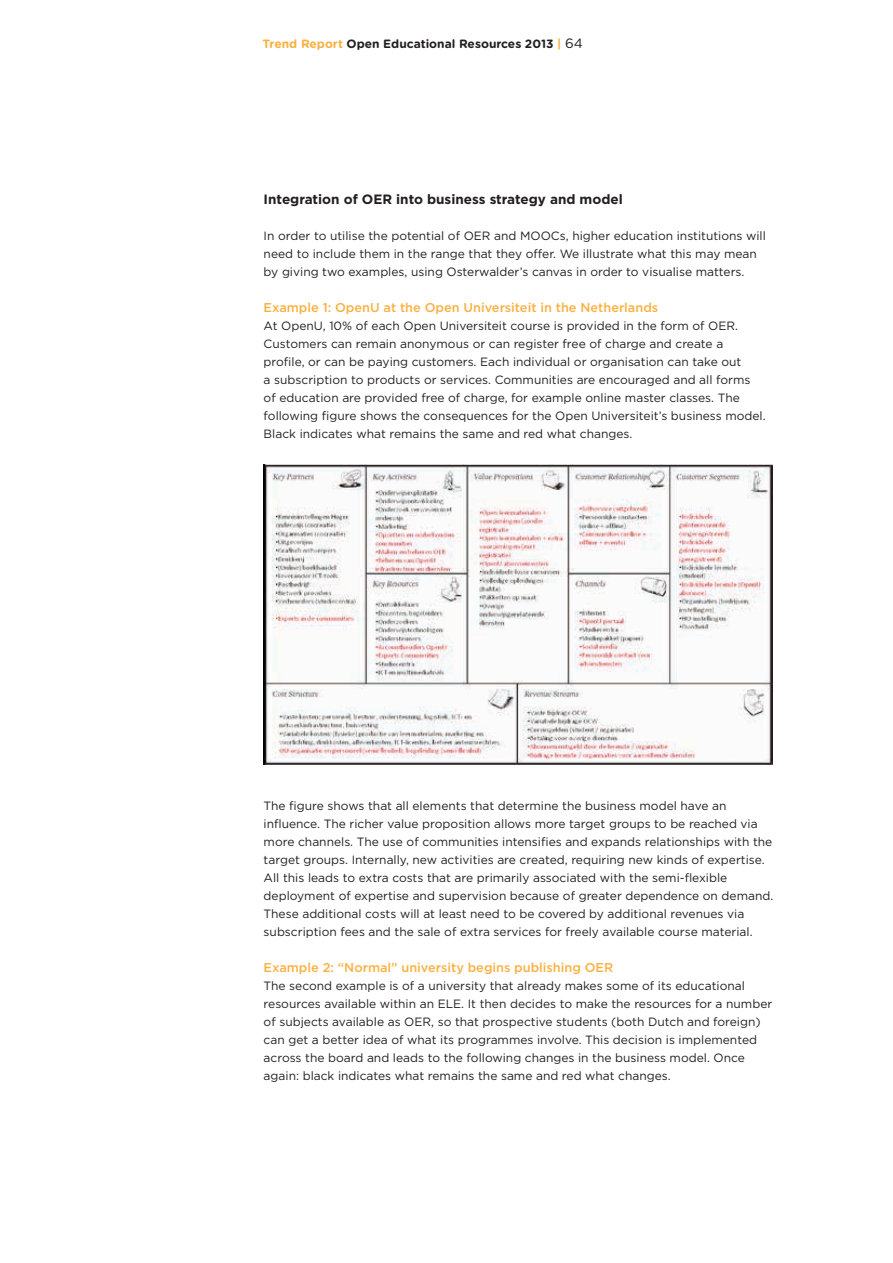
<style>
.page{position:relative;width:893px;height:1263px;background:#fff}
.page>*{position:absolute;margin:0;border:0;box-sizing:border-box;transform-origin:0 0}
.t1{font:700 13.5px "Gotham";color:#231f20}
.t2{font:500 12.75px "Gotham";color:#fbb041}
.t3{font:12px/18px "Gotham";color:#231f20}
.t4{font:700 12px "Gotham Rounded";color:#231f20}
.s1{color:#fbb041}
.s2{font-weight:400;font-size:13.5px}
</style>
<div class="page">
<img style="left:264px;top:464px;width:509px;height:300px">
<p class="t4" style="left:263px;top:35px;width:322px"><span class="s1">Trend Report</span> Open Educational Resources 2013 <span class="s1">|</span> <span class="s2">64</span></p>
<p class="t1" style="left:264px;top:190px;width:361px">Integration of OER into business strategy and model</p>
<p class="t3" style="left:264px;top:226px;width:504px">In order to utilise the potential of OER and MOOCs, higher education institutions will need to include them in the range that they offer. We illustrate what this may mean by giving two examples, using Osterwalder’s canvas in order to visualise matters.</p>
<p class="t2" style="left:264px;top:299px;width:396px">Example 1: OpenU at the Open Universiteit in the Netherlands</p>
<p class="t3" style="left:264px;top:316px;width:504px">At OpenU, 10% of each Open Universiteit course is provided in the form of OER.<br>Customers can remain anonymous or can register free of charge and create a profile, or can be paying customers. Each individual or organisation can take out<br>a subscription to products or services. Communities are encouraged and all forms<br>of education are provided free of charge, for example online master classes. The following figure shows the consequences for the Open Universiteit’s business model.<br>Black indicates what remains the same and red what changes.</p>
<p class="t3" style="left:264px;top:796px;width:511px">The figure shows that all elements that determine the business model have an influence. The richer value proposition allows more target groups to be reached via more channels. The use of communities intensifies and expands relationships with the target groups. Internally, new activities are created, requiring new kinds of expertise.<br>All this leads to extra costs that are primarily associated with the semi-flexible deployment of expertise and supervision because of greater dependence on demand.<br>These additional costs will at least need to be covered by additional revenues via subscription fees and the sale of extra services for freely available course material.</p>
<p class="t2" style="left:264px;top:959px;width:351px">Example 2: “Normal” university begins publishing OER</p>
<p class="t3" style="left:264px;top:976px;width:510px">The second example is of a university that already makes some of its educational resources available within an ELE. It then decides to make the resources for a number of subjects available as OER, so that prospective students (both Dutch and foreign) can get a better idea of what its programmes involve. This decision is implemented across the board and leads to the following changes in the business model. Once again: black indicates what remains the same and red what changes.</p>
</div>
